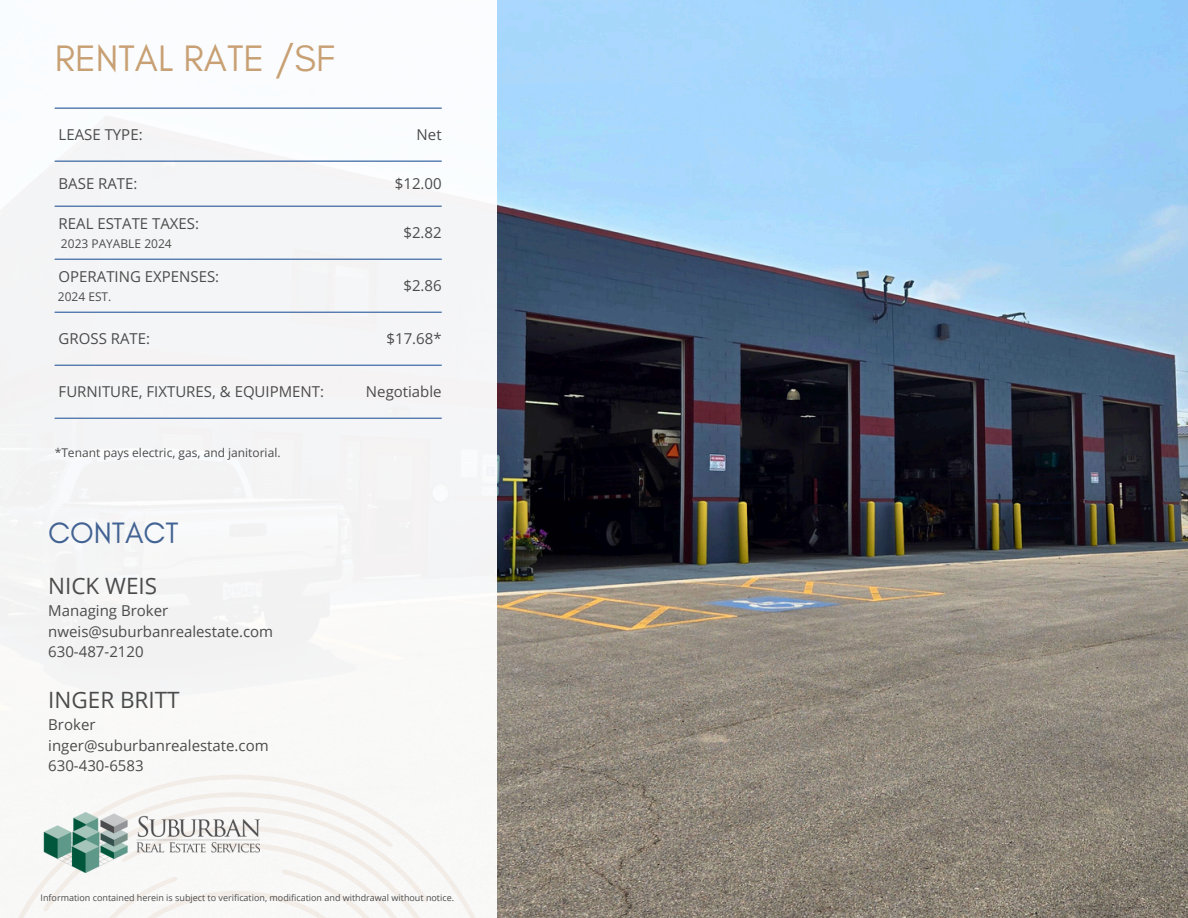
<style>
.page{position:relative;width:1188px;height:918px;background:#fff}
.page>*{position:absolute;margin:0;border:0;box-sizing:border-box;transform-origin:0 0}
.t1{font:37.5px "Glacial Indifference";color:#c8a073}
.t2{font:30px "Glacial Indifference";color:#416292}
.t3{font:22.5px "Open Sans";color:#4b4b4b}
.t4{font:15px/20.2px "Open Sans";color:#4b4b4b}
.t5{font:12px "Open Sans";color:#4b4b4b}
.t6{font:9px "Open Sans";color:#4b4b4b}
</style>
<div class="page">
<img style="left:496px;top:0;width:692px;height:918px">
<div style="left:0;top:0;width:496px;height:918px;background:#f5f5f7"></div>
<svg style="left:41px;top:874px;width:33px;height:37px"></svg>
<svg style="left:74px;top:775px;width:401px;height:143px"></svg>
<img style="left:43px;top:812px;width:216px;height:62px">
<hr style="left:55px;top:108px;width:387px;height:1px;background:#3a69ab">
<hr style="left:55px;top:161px;width:387px;height:1px;background:#3a69ab">
<hr style="left:55px;top:206px;width:387px;height:1px;background:#3a69ab">
<hr style="left:55px;top:259px;width:387px;height:1px;background:#3a69ab">
<hr style="left:55px;top:312px;width:387px;height:1px;background:#3a69ab">
<hr style="left:55px;top:365px;width:387px;height:1px;background:#3a69ab">
<hr style="left:55px;top:418px;width:387px;height:1px;background:#3a69ab">
<p class="t1" style="left:55px;top:35px;width:282px">RENTAL RATE /SF</p>
<p class="t4" style="left:59px;top:124px;width:85px">LEASE TYPE:</p>
<p class="t4" style="left:417px;top:124px;width:27px">Net</p>
<p class="t4" style="left:59px;top:173px;width:80px">BASE RATE:</p>
<p class="t4" style="left:395px;top:173px;width:48px">$12.00</p>
<p class="t4" style="left:59px;top:213px;width:142px">REAL ESTATE TAXES:</p>
<p class="t5" style="left:61px;top:235px;width:112px">2023 PAYABLE 2024</p>
<p class="t4" style="left:403px;top:222px;width:40px">$2.82</p>
<p class="t4" style="left:59px;top:266px;width:162px">OPERATING EXPENSES:</p>
<p class="t5" style="left:58px;top:288px;width:55px">2024 EST.</p>
<p class="t4" style="left:403px;top:275px;width:40px">$2.86</p>
<p class="t4" style="left:59px;top:328px;width:93px">GROSS RATE:</p>
<p class="t4" style="left:387px;top:328px;width:57px">$17.68*</p>
<p class="t4" style="left:59px;top:381px;width:267px">FURNITURE, FIXTURES, &amp; EQUIPMENT:</p>
<p class="t4" style="left:366px;top:381px;width:77px">Negotiable</p>
<p class="t5" style="left:55px;top:444px;width:227px">*Tenant pays electric, gas, and janitorial.</p>
<h2 class="t2" style="left:48px;top:514px;width:132px">CONTACT</h2>
<h3 class="t3" style="left:48px;top:570px;width:110px">NICK WEIS</h3>
<p class="t4" style="left:48px;top:600px;width:226px">Managing Broker nweis@suburbanrealestate.com<br>630-487-2120</p>
<h3 class="t3" style="left:48px;top:684px;width:133px">INGER BRITT</h3>
<p class="t4" style="left:48px;top:714px;width:222px">Broker inger@suburbanrealestate.com<br>630-430-6583</p>
<h4 class="t6" style="left:41px;top:892px;width:415px">Information contained herein is subject to verification, modification and withdrawal without notice.</h4>
</div>
